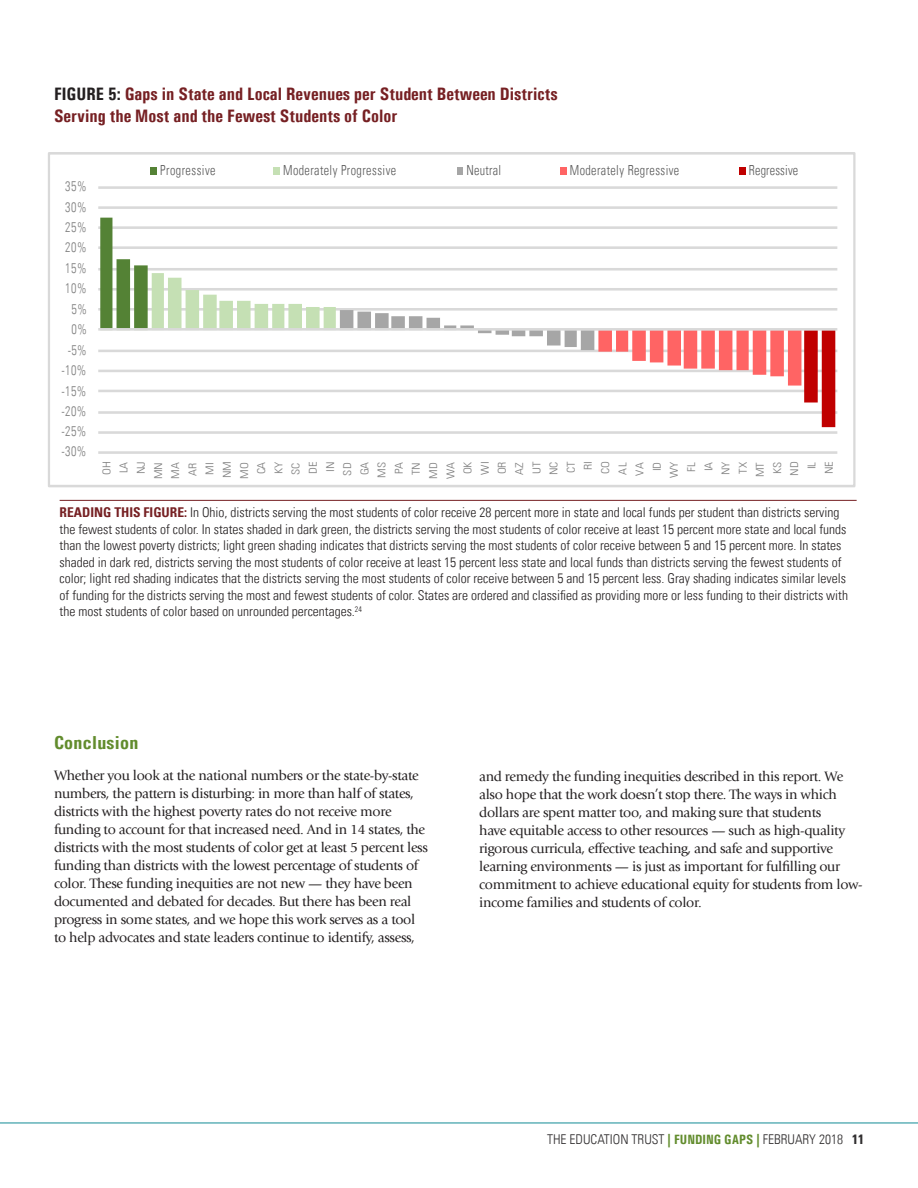
<style>
.page{position:relative;width:918px;height:1188px;background:#fff}
.page>*{position:absolute;margin:0;border:0;box-sizing:border-box;transform-origin:0 0}
.Figure{font:700 condensed 18px/21.6px "Univers";color:#762023}
.BODY_HEADER{font:700 condensed 18px "Univers LT";letter-spacing:.015em;color:#628c2d}
.BODY_TEXT_kl{font:14.25px/18px "Giovanni";letter-spacing:-.025em;color:#231f20}
.t1{font:300 condensed 13.8px "Univers LT";letter-spacing:.035em;color:#595959;scale:.88 1}
.t2{font:300 condensed 13.8px "Univers LT";letter-spacing:.05em;color:#7f7f7f;scale:.88 1}
.t3{font:300 condensed 13.8px "Univers LT";letter-spacing:.01em;color:#595959;scale:.88 1}
.Fig_Description{font:300 condensed 13.5px/16.5px "Univers LT";color:#231f20}
.t4{font:300 condensed 13.5px "Univers LT";color:#312f30}
.t5{font:300 condensed 10.8px/17.2px "Univers LT";letter-spacing:-.005em;color:#7f7f7f;text-align:right;scale:1.14 1}
.s1{color:#231f20}
.s2{font-weight:700;color:#762023}
.s3{font-weight:700;color:#628c2d}
.s4{font-family:"Univers";font-weight:700;color:#628c2d}
.s5{font-weight:700}
</style>
<div class="page">
<hr style="left:0;top:1122px;width:918px;height:2px;background:#61b2b9">
<hr style="left:60px;top:500px;width:797px;height:1px;background:#762023">
<hr style="left:98px;top:451px;width:739px;height:3px;background:#d9d9d9">
<hr style="left:98px;top:431px;width:739px;height:3px;background:#d9d9d9">
<hr style="left:98px;top:390px;width:739px;height:2px;background:#d9d9d9">
<hr style="left:98px;top:370px;width:739px;height:2px;background:#d9d9d9">
<hr style="left:98px;top:350px;width:739px;height:2px;background:#d9d9d9">
<hr style="left:98px;top:288px;width:739px;height:2px;background:#d9d9d9">
<hr style="left:98px;top:268px;width:739px;height:2px;background:#d9d9d9">
<hr style="left:98px;top:206px;width:739px;height:3px;background:#d9d9d9">
<hr style="left:98px;top:186px;width:739px;height:3px;background:#d9d9d9">
<svg style="left:100px;top:218px;width:735px;height:209px"></svg>
<hr style="left:98px;top:328px;width:739px;height:3px;background:#d9d9d9">
<div style="left:150px;top:167px;width:7px;height:8px;background:#548235"></div>
<div style="left:274px;top:167px;width:6px;height:8px;background:#c5e0b4"></div>
<div style="left:458px;top:167px;width:5px;height:8px;background:#a6a6a6"></div>
<div style="left:561px;top:167px;width:6px;height:8px;background:#ff6464"></div>
<div style="left:739px;top:167px;width:7px;height:8px;background:#c00000"></div>
<div style="left:48px;top:152px;width:808px;height:335px;border:2px solid #d9d9d9"></div>
<p class="Figure" style="left:54px;top:83px;width:505px"><span class="s1">FIGURE 5:</span> Gaps in State and Local Revenues per Student Between Districts<br>Serving the Most and the Fewest Students of Color</p>
<p class="t2" style="left:65px;top:178px;width:26px">35%</p>
<p class="t2" style="left:65px;top:198px;width:26px">30%</p>
<p class="t2" style="left:65px;top:219px;width:26px">25%</p>
<p class="t2" style="left:65px;top:239px;width:26px">20%</p>
<p class="t2" style="left:65px;top:260px;width:26px">15%</p>
<p class="t2" style="left:65px;top:280px;width:26px">10%</p>
<p class="t2" style="left:71px;top:301px;width:19px">5%</p>
<p class="t2" style="left:71px;top:321px;width:19px">0%</p>
<p class="t2" style="left:68px;top:342px;width:23px">-5%</p>
<p class="t2" style="left:62px;top:362px;width:30px">-10%</p>
<p class="t2" style="left:62px;top:382px;width:30px">-15%</p>
<p class="t2" style="left:62px;top:402px;width:30px">-20%</p>
<p class="t2" style="left:62px;top:423px;width:30px">-25%</p>
<p class="t2" style="left:62px;top:443px;width:30px">-30%</p>
<p class="t1" style="left:160px;top:162px;width:64px">Progressive</p>
<p class="t1" style="left:283px;top:162px;width:130px">Moderately Progressive</p>
<p class="t1" style="left:467px;top:162px;width:41px">Neutral</p>
<p class="t1" style="left:570px;top:162px;width:126px">Moderately Regressive</p>
<p class="t3" style="left:749px;top:162px;width:58px">Regressive</p>
<p class="t5" style="left:98px;top:479px;width:17px;rotate:-90deg">OH<br>LA<br>NJ<br>MN<br>MA<br>AR<br>MI<br>NM<br>MO<br>CA<br>KY<br>SC<br>DE<br>IN<br>SD<br>GA<br>MS<br>PA<br>TN<br>MD<br>WA<br>OK<br>WI<br>OR<br>AZ<br>UT<br>NC<br>CT<br>RI<br>CO<br>AL<br>VA<br>ID<br>WY<br>FL<br>IA<br>NY<br>TX<br>MT<br>KS<br>ND<br>IL<br>NE</p>
<p class="Fig_Description" style="left:60px;top:504px;width:790px"><span class="s2">READING THIS FIGURE:</span> In Ohio, districts serving the most students of color receive 28 percent more in state and local funds per student than districts serving the fewest students of color. In states shaded in dark green, the districts serving the most students of color receive at least 15 percent more state and local funds than the lowest poverty districts; light green shading indicates that districts serving the most students of color receive between 5 and 15 percent more. In states shaded in dark red, districts serving the most students of color receive at least 15 percent less state and local funds than districts serving the fewest students of color; light red shading indicates that the districts serving the most students of color receive between 5 and 15 percent less. Gray shading indicates similar levels of funding for the districts serving the most and fewest students of color. States are ordered and classified as providing more or less funding to their districts with the most students of color based on unrounded percentages.<sup>24</sup></p>
<p class="BODY_HEADER" style="left:54px;top:731px;width:86px">Conclusion</p>
<p class="BODY_TEXT_kl" style="left:54px;top:766px;width:375px">Whether you look at the national numbers or the state-by-state numbers, the pattern is disturbing: in more than half of states, districts with the highest poverty rates do not receive more funding to account for that increased need. And in 14 states, the districts with the most students of color get at least 5 percent less funding than districts with the lowest percentage of students of color. These funding inequities are not new — they have been documented and debated for decades. But there has been real progress in some states, and we hope this work serves as a tool to help advocates and state leaders continue to identify, assess,</p>
<p class="BODY_TEXT_kl" style="left:479px;top:767px;width:385px">and remedy the funding inequities described in this report. We also hope that the work doesn’t stop there. The ways in which dollars are spent matter too, and making sure that students<br>have equitable access to other resources — such as high-quality rigorous curricula, effective teaching, and safe and supportive learning environments — is just as important for fulfilling our commitment to achieve educational equity for students from low&shy;income families and students of color.</p>
<p class="t4" style="left:547px;top:1131px;width:318px">THE EDUCATION TRUST <span class="s3">|</span> <span class="s4">FUNDING GAPS</span> <span class="s3">|</span> FEBRUARY 2018 <span class="s5">11</span></p>
</div>
